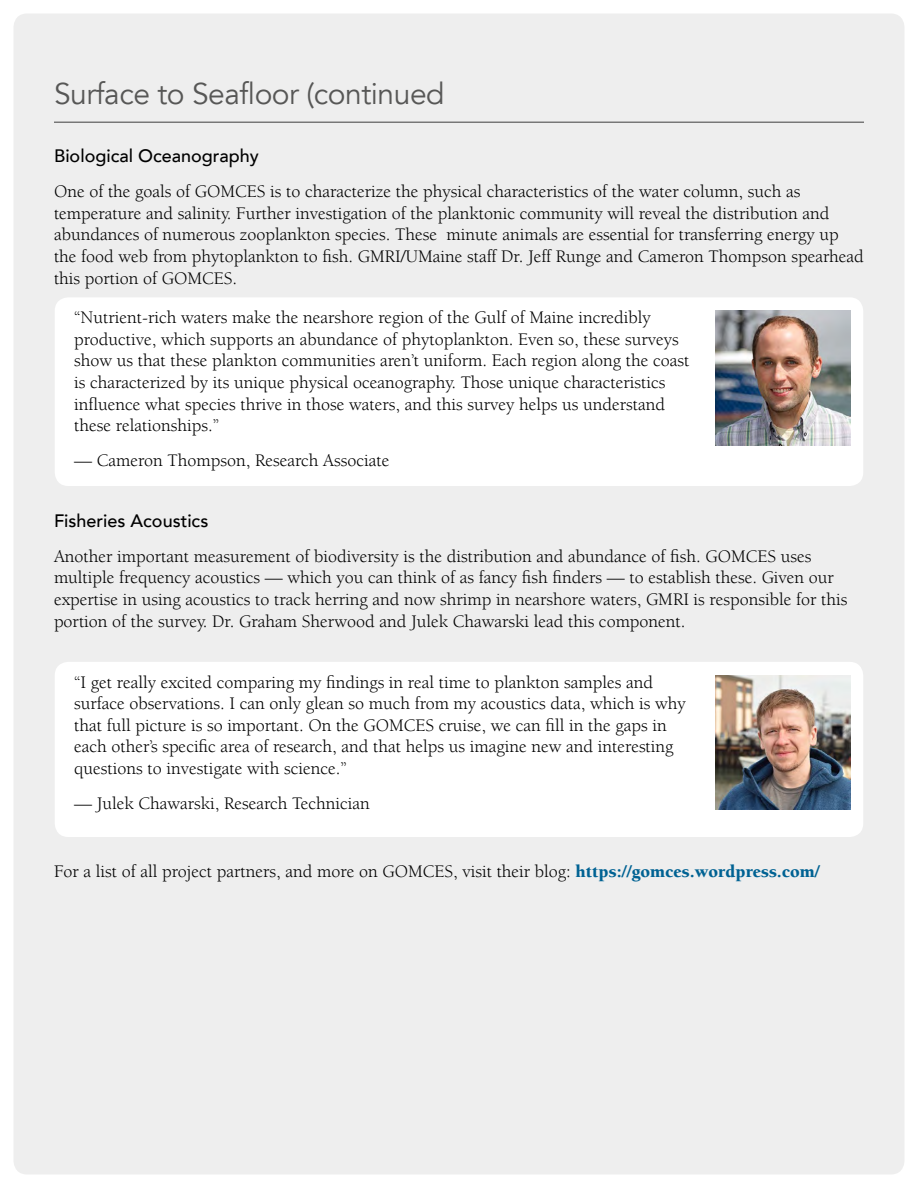
<style>
.page{position:relative;width:918px;height:1188px;background:#fff}
.page>*{position:absolute;margin:0;border:0;box-sizing:border-box;transform-origin:0 0}
.t1{font:30px "Avenir LT45";letter-spacing:-.015em;color:#575756}
.t2{font:18px/21.6px "Berkeley LT";color:#000}
.t3{font:500 18px "Avenir LT";color:#000}
.s1{font-weight:900;color:#006293}
</style>
<div class="page">
<div style="left:14px;top:14px;width:890px;height:1160px;background:#eee"></div>
<hr style="left:54px;top:122px;width:810px;height:1px;background:#000">
<div style="left:55px;top:297px;width:808px;height:189px;background:#fff;border-radius:14px"></div>
<img style="left:716px;top:310px;width:134px;height:136px">
<div style="left:55px;top:662px;width:808px;height:175px;background:#fff;border-radius:14px"></div>
<img style="left:716px;top:675px;width:134px;height:135px">
<h1 class="t1" style="left:54px;top:76px;width:392px">Surface to Seafloor (continued</h1>
<p class="t3" style="left:54px;top:145px;width:206px">Biological Oceanography</p>
<p class="t2" style="left:54px;top:181px;width:811px">One of the goals of GOMCES is to characterize the physical characteristics of the water column, such as temperature and salinity. Further investigation of the planktonic community will reveal the distribution and abundances of numerous zooplankton species. These minute animals are essential for transferring energy up the food web from phytoplankton to fish. GMRI/UMaine staff Dr. Jeff Runge and Cameron Thompson spearhead this portion of GOMCES.</p>
<p class="t2" style="left:74px;top:307px;width:617px">“Nutrient-rich waters make the nearshore region of the Gulf of Maine incredibly productive, which supports an abundance of phytoplankton. Even so, these surveys show us that these plankton communities aren’t uniform. Each region along the coast is characterized by its unique physical oceanography. Those unique characteristics influence what species thrive in those waters, and this survey helps us understand these relationships.”</p>
<p class="t2" style="left:74px;top:450px;width:317px">— Cameron Thompson, Research Associate</p>
<p class="t3" style="left:54px;top:510px;width:156px">Fisheries Acoustics</p>
<p class="t2" style="left:54px;top:546px;width:795px">Another important measurement of biodiversity is the distribution and abundance of fish. GOMCES uses multiple frequency acoustics — which you can think of as fancy fish finders — to establish these. Given our expertise in using acoustics to track herring and now shrimp in nearshore waters, GMRI is responsible for this portion of the survey. Dr. Graham Sherwood and Julek Chawarski lead this component.</p>
<p class="t2" style="left:74px;top:672px;width:613px">“I get really excited comparing my findings in real time to plankton samples and surface observations. I can only glean so much from my acoustics data, which is why that full picture is so important. On the GOMCES cruise, we can fill in the gaps in each other’s specific area of research, and that helps us imagine new and interesting questions to investigate with science.”</p>
<p class="t2" style="left:74px;top:793px;width:297px">— Julek Chawarski, Research Technician</p>
<p class="t2" style="left:54px;top:861px;width:767px">For a list of all project partners, and more on GOMCES, visit their blog: <span class="s1">https://gomces.wordpress.com/</span></p>
</div>
